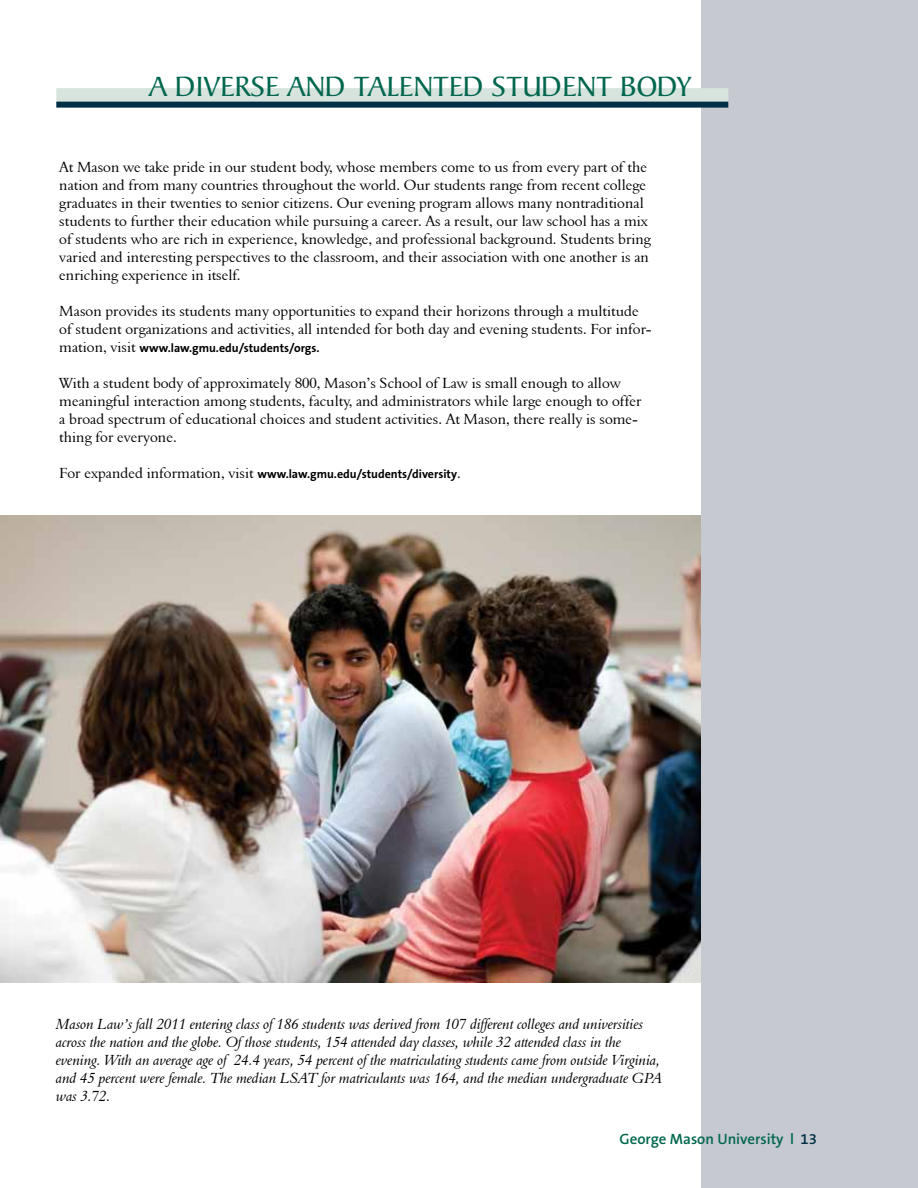
<style>
.page{position:relative;width:918px;height:1188px;background:#fff}
.page>*{position:absolute;margin:0;border:0;box-sizing:border-box;transform-origin:0 0}
.t1{font:30px "Baker Signet";color:#00674e}
.t2{font:15px/18px "Aldine 401 BT Roman A";color:#000}
.t3{font:15px/18px "Aldine 401 BT Italic A";color:#000}
.t4{font:600 15px "The Sans B6";color:#00674e}
.t5{font:700 12px "The Sans B7";color:#000}
.s1{font-family:"Aldine 401 BT Roman A";font-weight:400;font-size:15px}
.s2{color:#002f46}
</style>
<div class="page">
<img style="left:0;top:516px;width:701px;height:466px">
<div style="left:701px;top:0;width:217px;height:1188px;background:#c7c9d0"></div>
<div style="left:56px;top:88px;width:672px;height:15px;background:#d7e4de"></div>
<div style="left:56px;top:102px;width:672px;height:6px;background:#002f46"></div>
<h1 class="t1" style="left:149px;top:70px;width:544px">A DIVERSE AND TALENTED STUDENT BODY</h1>
<p class="t2" style="left:59px;top:158px;width:593px">At Mason we take pride in our student body, whose members come to us from every part of the nation and from many countries throughout the world. Our students range from recent college graduates in their twenties to senior citizens. Our evening program allows many nontraditional students to further their education while pursuing a career. As a result, our law school has a mix of students who are rich in experience, knowledge, and professional background. Students bring varied and interesting perspectives to the classroom, and their association with one another is an enriching experience in itself.</p>
<p class="t2" style="left:59px;top:302px;width:594px">Mason provides its students many opportunities to expand their horizons through a multitude of student organizations and activities, all intended for both day and evening students. For infor-</p>
<p class="t5" style="left:59px;top:341px;width:262px"><span class="s1">mation, visit</span> www.law.gmu.edu/students/orgs.</p>
<p class="t2" style="left:59px;top:374px;width:584px">With a student body of approximately 800, Mason’s School of Law is small enough to allow meaningful interaction among students, faculty, and administrators while large enough to offer a broad spectrum of educational choices and student activities. At Mason, there really is some&shy;thing for everyone.</p>
<p class="t5" style="left:59px;top:467px;width:403px"><span class="s1">For expanded information, visit</span> www.law.gmu.edu/students/diversity<span class="s1">.</span></p>
<p class="t3" style="left:56px;top:1015px;width:608px">Mason Law’s fall 2011 entering class of 186 students was derived from 107 different colleges and universities across the nation and the globe. Of those students, 154 attended day classes, while 32 attended class in the evening. With an average age of 24.4 years, 54 percent of the matriculating students came from outside Virginia, and 45 percent were female. The median LSAT for matriculants was 164, and the median undergraduate GPA was 3.72.</p>
<p class="t4" style="left:620px;top:1131px;width:199px">George Mason University l <span class="s2">13</span></p>
</div>
